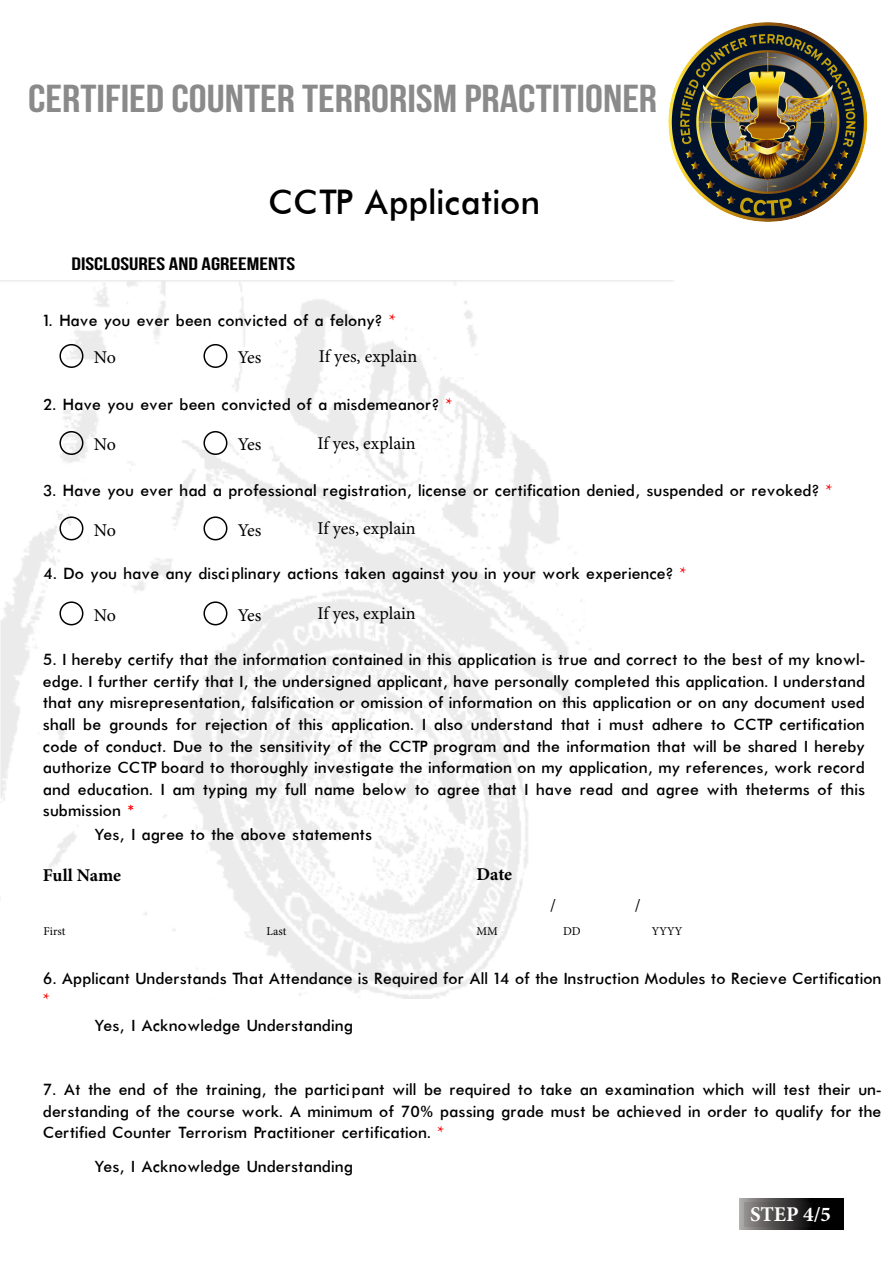
<style>
.page{position:relative;width:893px;height:1263px;background:#fff}
.page>*{position:absolute;margin:0;border:0;box-sizing:border-box;transform-origin:0 0}
.t1{font:700 39px "Bebas Neue";color:#8a8a8a;scale:1.16 1}
.t2{font:39px "Futura";color:#000}
.t3{font:700 21px "Minion Pro";color:#fff}
.t4{font:18px/21.6px "Futura";color:#000;text-align:justify}
.t5{font:18px "Minion Pro";letter-spacing:-.005em;color:#000}
.t6{font:700 18px "Bebas Neue";color:#000;scale:1.3 1}
.t7{font:700 18px "Minion Pro";letter-spacing:-.005em;color:#000}
.t8{font:18px "Minion Pro";color:#f00}
.t9{font:12px "Minion Pro";color:#000}
.s1{font-family:"Minion Pro";color:#f00}
.s2{color:#f00}
</style>
<div class="page">
<img style="left:0;top:280px;width:674px;height:719px">
<div style="left:59px;top:344px;width:24px;height:24px;border:2px solid #000;border-radius:50%"></div>
<div style="left:59px;top:431px;width:24px;height:24px;border:2px solid #000;border-radius:50%"></div>
<div style="left:59px;top:516px;width:24px;height:24px;border:2px solid #000;border-radius:50%"></div>
<div style="left:59px;top:601px;width:24px;height:24px;border:2px solid #000;border-radius:50%"></div>
<div style="left:203px;top:344px;width:24px;height:24px;border:2px solid #000;border-radius:50%"></div>
<div style="left:203px;top:431px;width:24px;height:24px;border:2px solid #000;border-radius:50%"></div>
<div style="left:203px;top:516px;width:24px;height:24px;border:2px solid #000;border-radius:50%"></div>
<div style="left:203px;top:601px;width:24px;height:24px;border:2px solid #000;border-radius:50%"></div>
<svg style="left:739px;top:1199px;width:104px;height:31px"></svg>
<svg style="left:740px;top:1199px;width:102px;height:30px"></svg>
<svg style="left:744px;top:1202px;width:94px;height:24px;background:#363535"></svg>
<img style="left:668px;top:22px;width:200px;height:200px">
<h1 class="t1" style="left:28px;top:77px;width:544px">CERTIFIED COUNTER TERRORISM PRACTITIONER</h1>
<h1 class="t2" style="left:268px;top:184px;width:273px">CCTP Application</h1>
<p class="t6" style="left:71px;top:254px;width:174px">DISCLOSURES AND AGREEMENTS</p>
<p class="t4" style="left:43px;top:310px;width:355px">1. Have you ever been convicted of a felony? <span class="s1">*</span></p>
<p class="t5" style="left:94px;top:345px;width:24px">No</p>
<p class="t5" style="left:238px;top:345px;width:25px">Yes</p>
<p class="t5" style="left:319px;top:344px;width:100px">If yes, explain</p>
<p class="t4" style="left:43px;top:394px;width:411px">2. Have you ever been convicted of a misdemeanor? <span class="s1">*</span></p>
<p class="t5" style="left:94px;top:432px;width:24px">No</p>
<p class="t5" style="left:238px;top:432px;width:25px">Yes</p>
<p class="t5" style="left:317px;top:431px;width:100px">If yes, explain</p>
<p class="t4" style="left:43px;top:480px;width:791px">3. Have you ever had a professional registration, license or certification denied, suspended or revoked? <span class="s1">*</span></p>
<p class="t5" style="left:94px;top:518px;width:24px">No</p>
<p class="t5" style="left:238px;top:518px;width:25px">Yes</p>
<p class="t5" style="left:317px;top:516px;width:100px">If yes, explain</p>
<p class="t4" style="left:43px;top:563px;width:645px">4. Do you have any disci plinary actions taken against you in your work experience? <span class="s1">*</span></p>
<p class="t5" style="left:94px;top:603px;width:24px">No</p>
<p class="t5" style="left:238px;top:603px;width:25px">Yes</p>
<p class="t5" style="left:317px;top:601px;width:100px">If yes, explain</p>
<p class="t4" style="left:43px;top:649px;width:824px">5. I hereby certify that the information contained in this application is true and correct to the best of my knowl&shy;edge. I further certify that I, the undersigned applicant, have personally completed this application. I understand that any misrepresentation, falsification or omission of information on this application or on any document used shall be grounds for rejection of this application. I also understand that i must adhere to CCTP certification code of conduct. Due to the sensitivity of the CCTP program and the information that will be shared I hereby authorize CCTP board to thoroughly investigate the information on my application, my references, work record and education. I am typing my full name below to agree that I have read and agree with theterms of this submission <span class="s2">*</span></p>
<p class="t4" style="left:94px;top:824px;width:280px">Yes, I agree to the above statements</p>
<p class="t7" style="left:43px;top:862px;width:80px">Full Name</p>
<p class="t7" style="left:476px;top:861px;width:37px">Date</p>
<p class="t5" style="left:550px;top:893px;width:7px">/</p>
<p class="t5" style="left:635px;top:893px;width:7px">/</p>
<p class="t9" style="left:44px;top:923px;width:23px">First</p>
<p class="t9" style="left:266px;top:923px;width:21px">Last</p>
<p class="t9" style="left:476px;top:923px;width:23px">MM</p>
<p class="t9" style="left:563px;top:923px;width:19px">DD</p>
<p class="t9" style="left:652px;top:923px;width:32px">YYYY</p>
<p class="t4" style="left:43px;top:968px;width:840px">6. Applicant Understands That Attendance is Required for All 14 of the Instruction Modules to Recieve Certification</p>
<p class="t8" style="left:43px;top:987px;width:9px">*</p>
<p class="t4" style="left:94px;top:1015px;width:261px">Yes, I Acknowledge Understanding</p>
<p class="t4" style="left:43px;top:1079px;width:840px">7. At the end of the training, the partici pant will be required to take an examination which will test their un&shy;derstanding of the course work. A minimum of 70% passing grade must be achieved in order to qualify for the Certified Counter Terrorism Practitioner certification. <span class="s1">*</span></p>
<p class="t4" style="left:94px;top:1156px;width:261px">Yes, I Acknowledge Understanding</p>
<p class="t3" style="left:750px;top:1200px;width:83px">STEP 4/5</p>
</div>
